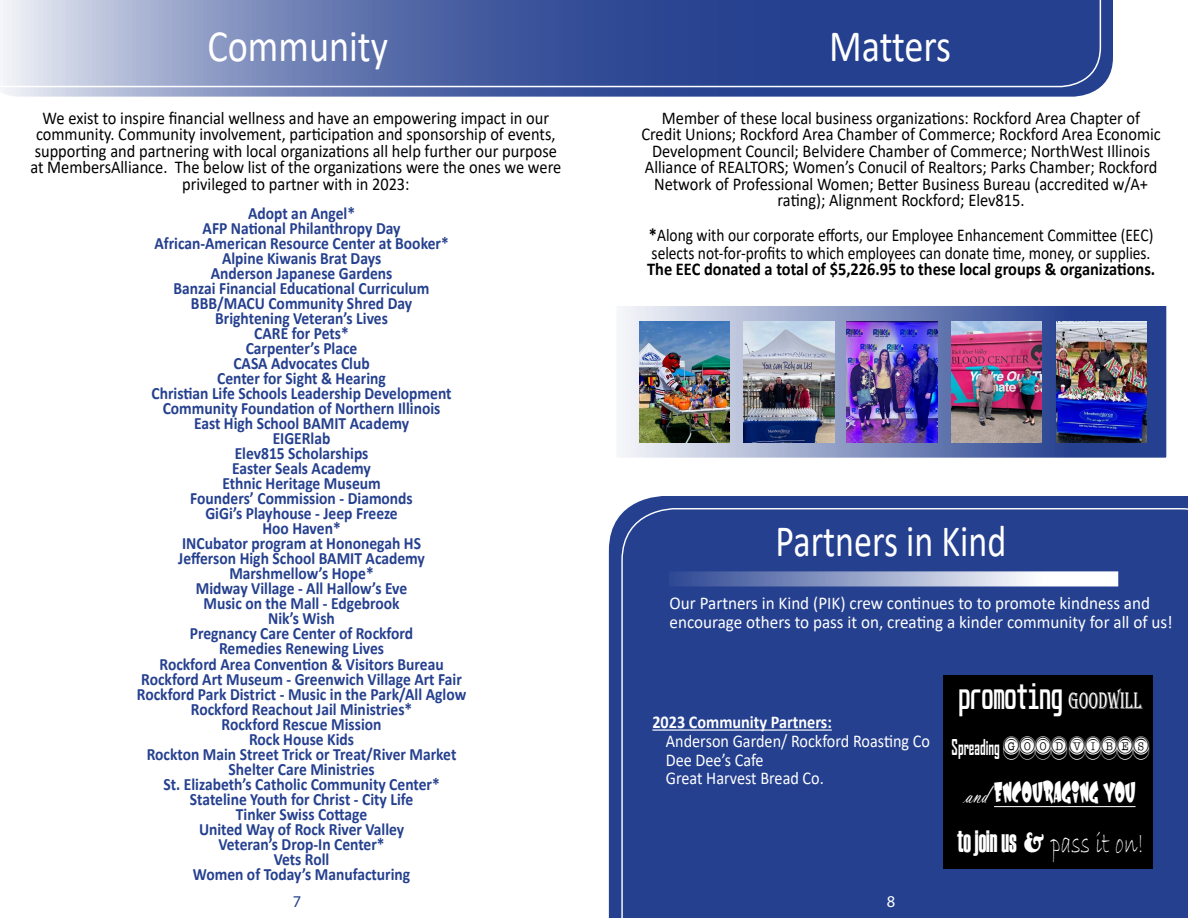
<style>
.page{position:relative;width:1188px;height:918px;background:#fff}
.page>*{position:absolute;margin:0;border:0;box-sizing:border-box;transform-origin:0 0}
.t1{font:45px "Calibri";color:#fff;scale:.85 1}
.t2{font:45px "Calibri";color:#fff;scale:.8 1}
.t3{font:38.55px "Curlz";color:#fff}
.t4{font:30.75px "Bradley Hand ITC";color:#fff;scale:.7 1}
.t5{font:29.55px "Laff Riot NF";color:#fff;scale:.67 1}
.t6{font:700 24.6px "Unispace";color:#fff;scale:.62 1}
.t7{font:700 20.85px "Agency FB";color:#fff;scale:.67 1}
.t8{font:18px/16.5px "Calibri";color:#000;text-align:center;scale:.91 1}
.t9{font:18px/18px "Calibri";color:#000;scale:.86 1}
.t10{font:18px/18.8px "Calibri";color:#fff;scale:.95 1}
.t11{font:18px/18.8px "Calibri";color:#fff;scale:.9 1}
.t12{font:700 18px "Calibri";color:#000;scale:.91 1}
.t13{font:700 18px "Calibri";color:#fff;scale:.9 1}
.t14{font:700 17.25px/15px "Calibri";color:#25408f;text-align:center;scale:.9 1}
.t15{font:16.5px "Myriad Pro";color:#25408f}
.t16{font:16.5px "Myriad Pro";color:#fff}
.s1{font-weight:700}
.s2{font-family:"Algerian";font-weight:400}
.s3{font-family:"Typewriter Keys";font-weight:400;font-size:23.4px}
.s4{font-family:"Vladimir Script"}
.s5{font-family:"Haettenschweiler"}
.s6{font-family:"Goudy Stout";font-size:25.8px}
</style>
<div class="page">
<svg style="left:620px;top:306px;width:547px;height:152px;background:#7d8cba"></svg>
<div style="left:609px;top:496px;width:579px;height:422px;background:#25408f"></div>
<div style="left:621px;top:508px;width:567px;height:410px;background:#25408f"></div>
<svg style="left:0;top:0;width:1113px;height:97px;background:#6073ad"></svg>
<svg style="left:0;top:0;width:1101px;height:87px;background:#576ca8"></svg>
<hr style="left:652px;top:729px;width:180px;height:2px;background:#fff">
<div style="left:944px;top:675px;width:209px;height:193px;background:#000"></div>
<svg style="left:669px;top:571px;width:449px;height:15px"></svg>
<img style="left:639px;top:321px;width:91px;height:121px">
<img style="left:743px;top:321px;width:91px;height:121px">
<img style="left:847px;top:321px;width:91px;height:121px">
<img style="left:951px;top:321px;width:91px;height:121px">
<img style="left:1056px;top:321px;width:91px;height:121px">
<div style="left:999px;top:588px;width:92px;height:43px;background:#25408f"></div>
<h1 class="t1" style="left:207px;top:15px;width:214px">Community</h1>
<h1 class="t1" style="left:829px;top:15px;width:145px">Matters</h1>
<p class="t8" style="left:30px;top:109px;width:585px">We exist to inspire financial wellness and have an empowering impact in our community. Community involvement, participation and sponsorship of events, supporting and partnering with local organizations all help further our purpose at MembersAlliance. The below list of the organizations were the ones we were privileged to partner with in 2023:</p>
<p class="t8" style="left:641px;top:109px;width:572px">Member of these local business organizations: Rockford Area Chapter of Credit Unions; Rockford Area Chamber of Commerce; Rockford Area Economic Development Council; Belvidere Chamber of Commerce; NorthWest Illinois Alliance of REALTORS; Women’s Conucil of Realtors; Parks Chamber; Rockford Network of Professional Women; Better Business Bureau (accredited w/A+ rating); Alignment Rockford; Elev815.</p>
<p class="t9" style="left:649px;top:225px;width:588px"><span class="s1">*</span>Along with our corporate efforts, our Employee Enhancement Committee (EEC) selects not-for-profits to which employees can donate time, money, or supplies.</p>
<p class="t12" style="left:647px;top:257px;width:560px">The EEC donated a total of $5,226.95 to these local groups &amp; organizations.</p>
<p class="t14" style="left:137px;top:206px;width:367px">Adopt an Angel*<br>AFP National Philanthropy Day<br>African-American Resource Center at Booker*<br>Alpine Kiwanis Brat Days<br>Anderson Japanese Gardens<br>Banzai Financial Educational Curriculum<br>BBB/MACU Community Shred Day<br>Brightening Veteran’s Lives<br>CARE for Pets*<br>Carpenter’s Place<br>CASA Advocates Club<br>Center for Sight &amp; Hearing<br>Christian Life Schools Leadership Development<br>Community Foundation of Northern Illinois<br>East High School BAMIT Academy<br>EIGERlab<br>Elev815 Scholarships<br>Easter Seals Academy<br>Ethnic Heritage Museum<br>Founders’ Commission - Diamonds<br>GiGi’s Playhouse - Jeep Freeze<br>Hoo Haven*<br>INCubator program at Hononegah HS<br>Jefferson High School BAMIT Academy<br>Marshmellow’s Hope*<br>Midway Village - All Hallow’s Eve<br>Music on the Mall - Edgebrook<br>Nik’s Wish<br>Pregnancy Care Center of Rockford<br>Remedies Renewing Lives<br>Rockford Area Convention &amp; Visitors Bureau<br>Rockford Art Museum - Greenwich Village Art Fair<br>Rockford Park District - Music in the Park/All Aglow<br>Rockford Reachout Jail Ministries*<br>Rockford Rescue Mission<br>Rock House Kids<br>Rockton Main Street Trick or Treat/River Market<br>Shelter Care Ministries<br>St. Elizabeth’s Catholic Community Center*<br>Stateline Youth for Christ - City Life<br>Tinker Swiss Cottage<br>United Way of Rock River Valley<br>Veteran’s Drop-In Center*<br>Vets Roll<br>Women of Today’s Manufacturing</p>
<h1 class="t2" style="left:776px;top:510px;width:290px">Partners in Kind</h1>
<h2 class="t3" style="left:1039px;top:573px;width:71px;rotate:-11deg">Kind</h2>
<p class="t10" style="left:670px;top:593px;width:531px">Our Partners in Kind (PIK) crew continues to to promote kindness and encourage others to pass it on, creating a kinder community for all of us!</p>
<h3 class="t6" style="left:959px;top:680px;width:297px">PROMOTING <span class="s2">GOODWILL</span></h3>
<p class="t7" style="left:952px;top:734px;width:296px">Spreading <span class="s3">GOOD VIBES</span></p>
<h3 class="t5" style="left:965px;top:771px;width:256px"><span class="s4">and</span> ENCOURAGING YOU</h3>
<h3 class="t4" style="left:957px;top:824px;width:268px"><span class="s5">to join us</span> <span class="s6">&amp;</span> pass it on!</h3>
<p class="t13" style="left:652px;top:709px;width:201px">2023 Community Partners:</p>
<p class="t11" style="left:666px;top:731px;width:295px">Anderson Garden/ Rockford Roasting Co<br>Dee Dee’s Cafe<br>Great Harvest Bread Co.</p>
<p class="t15" style="left:293px;top:891px;width:10px">7</p>
<p class="t16" style="left:887px;top:891px;width:10px">8</p>
</div>
